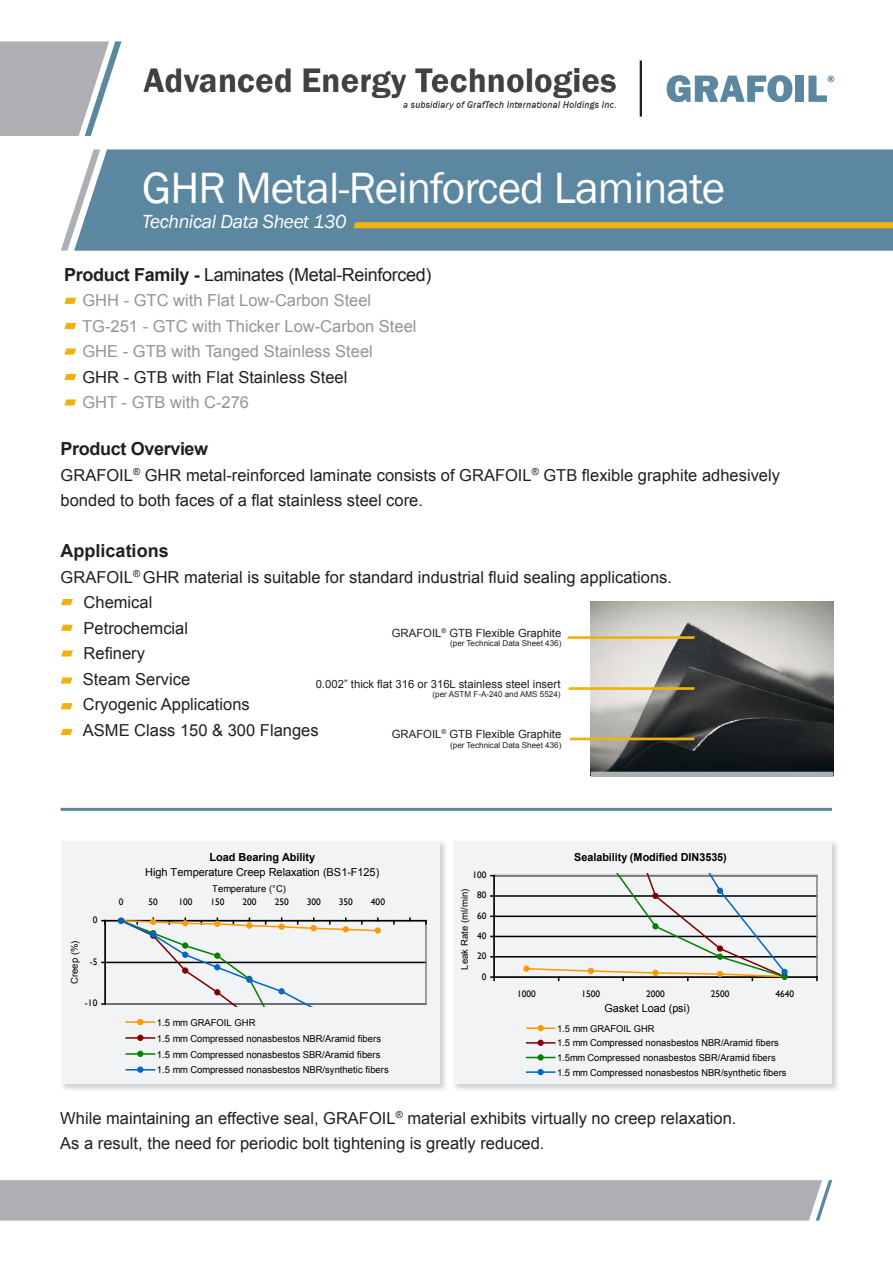
<style>
.page{position:relative;width:893px;height:1263px;background:#fff}
.page>*{position:absolute;margin:0;border:0;box-sizing:border-box;transform-origin:0 0}
.Title_SUB{font:45px "Franklin Gothic";letter-spacing:-.02em;color:#fff}
.Title_SUB-2{font:italic 19.5px "Franklin Gothic";letter-spacing:-.02em;color:#fff}
.copy{font:18px "Arial";letter-spacing:-.02em;color:#231f20}
.copy-2{font:700 18px "Arial";letter-spacing:-.02em;color:#231f20}
.copy-3{font:700 18px "Arial";color:#231f20}
.copy-4{font:16.5px/25.5px "Arial";color:#231f20}
.copy-5{font:16.5px "Arial";color:#939598}
.t1{font:11.25px "Arial";color:#231f20}
.t2{font:11.1px/14.7px "Arial";letter-spacing:-.005em;color:#000;text-align:center}
.t3{font:700 10.95px "Arial";letter-spacing:-.005em;color:#000}
.t4{font:10.95px "Arial";letter-spacing:-.005em;color:#000}
.t5{font:9.6px/15.9px "Arial";letter-spacing:.005em;color:#000}
.t6{font:9.6px "Gill Sans";color:#000}
.t7{font:9.45px/14.7px "Arial";letter-spacing:.005em;color:#000}
.t8{font:9.45px "Gill Sans";color:#000}
.t9{font:9.3px "Arial";letter-spacing:.005em;color:#000}
.t10{font:8.1px "Arial";color:#231f20}
.s1{font-weight:700}
</style>
<div class="page">
<svg style="left:61px;top:210px;width:13px;height:41px"></svg>
<div style="left:74px;top:149px;width:819px;height:102px;background:#5c87a1"></div>
<svg style="left:0;top:41px;width:122px;height:95px"></svg>
<svg style="left:353px;top:222px;width:540px;height:6px;background:#eab015"></svg>
<div style="left:0;top:1180px;width:832px;height:40px;background:#aeafb3"></div>
<hr style="left:61px;top:808px;width:771px;height:3px;background:#5c87a1">
<svg style="left:61px;top:599px;width:12px;height:6px"></svg>
<svg style="left:61px;top:625px;width:12px;height:6px"></svg>
<svg style="left:61px;top:650px;width:12px;height:6px"></svg>
<svg style="left:61px;top:677px;width:11px;height:7px"></svg>
<svg style="left:61px;top:703px;width:11px;height:6px"></svg>
<svg style="left:61px;top:729px;width:12px;height:6px"></svg>
<img style="left:591px;top:602px;width:242px;height:170px">
<div style="left:591px;top:772px;width:242px;height:5px;background:#aeafb3"></div>
<hr style="left:568px;top:636px;width:126px;height:3px;background:#efb211">
<hr style="left:569px;top:687px;width:125px;height:3px;background:#efb211">
<hr style="left:570px;top:738px;width:124px;height:2px;background:#efb211">
<div style="left:60px;top:839px;width:388px;height:253px;background:#231f20;opacity:.2"></div>
<div style="left:61px;top:841px;width:379px;height:243px;background:#f2f3f4"></div>
<div style="left:452px;top:839px;width:388px;height:253px;background:#231f20;opacity:.2"></div>
<div style="left:453px;top:841px;width:379px;height:243px;background:#f2f3f4"></div>
<hr style="left:105px;top:962px;width:321px;height:1px;background:#000">
<hr style="left:425px;top:921px;width:2px;height:83px;background:#808080">
<hr style="left:105px;top:1003px;width:321px;height:2px;background:#808080">
<hr style="left:104px;top:921px;width:2px;height:83px;background:#000">
<hr style="left:105px;top:920px;width:321px;height:1px;background:#000">
<div style="left:375px;top:927px;width:6px;height:7px;border:2px solid #f90;border-radius:50%"></div>
<svg style="left:118px;top:918px;width:262px;height:89px"></svg>
<div style="left:278px;top:988px;width:7px;height:6px;border:2px solid #06c;border-radius:50%"></div>
<hr style="left:126px;top:1021px;width:29px;height:2px;background:#f90">
<svg style="left:137px;top:1019px;width:6px;height:6px"></svg>
<hr style="left:126px;top:1037px;width:29px;height:2px;background:#800000">
<svg style="left:137px;top:1035px;width:6px;height:6px"></svg>
<hr style="left:126px;top:1053px;width:29px;height:2px;background:#008000">
<svg style="left:137px;top:1051px;width:6px;height:6px"></svg>
<svg style="left:126px;top:1067px;width:29px;height:5px"></svg>
<div style="left:137px;top:1066px;width:6px;height:7px;border:2px solid #06c;border-radius:50%"></div>
<hr style="left:494px;top:956px;width:323px;height:1px;background:#000">
<hr style="left:494px;top:936px;width:323px;height:1px;background:#000">
<hr style="left:494px;top:915px;width:323px;height:2px;background:#000">
<hr style="left:494px;top:895px;width:323px;height:2px;background:#000">
<hr style="left:494px;top:875px;width:323px;height:1px;background:#808080">
<hr style="left:816px;top:876px;width:2px;height:101px;background:#808080">
<hr style="left:493px;top:876px;width:2px;height:101px;background:#000">
<hr style="left:494px;top:976px;width:323px;height:2px;background:#000">
<div style="left:523px;top:965px;width:6px;height:7px;border:2px solid #f90;border-radius:50%"></div>
<div style="left:781px;top:973px;width:7px;height:6px;border:2px solid #800000;border-radius:50%"></div>
<div style="left:781px;top:973px;width:7px;height:7px;border:2px solid #008000;border-radius:50%"></div>
<svg style="left:524px;top:873px;width:263px;height:107px"></svg>
<div style="left:781px;top:969px;width:7px;height:6px;border:2px solid #06c;border-radius:50%"></div>
<hr style="left:527px;top:1027px;width:28px;height:2px;background:#f90">
<svg style="left:538px;top:1025px;width:6px;height:6px"></svg>
<svg style="left:527px;top:1040px;width:28px;height:6px"></svg>
<svg style="left:527px;top:1054px;width:28px;height:6px"></svg>
<hr style="left:527px;top:1071px;width:28px;height:2px;background:#06c">
<svg style="left:538px;top:1069px;width:6px;height:6px"></svg>
<svg style="left:64px;top:298px;width:12px;height:6px"></svg>
<svg style="left:64px;top:323px;width:12px;height:6px"></svg>
<svg style="left:64px;top:348px;width:12px;height:7px"></svg>
<svg style="left:64px;top:374px;width:12px;height:6px"></svg>
<svg style="left:64px;top:399px;width:12px;height:7px"></svg>
<svg style="left:667px;top:75px;width:125px;height:27px"></svg>
<div style="left:796px;top:76px;width:8px;height:26px;background:#5c87a1"></div>
<svg style="left:808px;top:76px;width:26px;height:26px"></svg>
<hr style="left:640px;top:61px;width:2px;height:56px;background:#231f20">
<img style="left:143px;top:68px;width:473px;height:42px">
<p class="Title_SUB" style="left:142px;top:160px;width:584px">GHR Metal-Reinforced Laminate</p>
<p class="Title_SUB-2" style="left:142px;top:210px;width:206px">Technical Data Sheet 130</p>
<p class="copy" style="left:64px;top:263px;width:369px"><span class="s1">Product Family -</span> Laminates (Metal-Reinforced)</p>
<p class="copy-5" style="left:82px;top:290px;width:290px">GHH - GTC with Flat Low-Carbon Steel</p>
<p class="copy-5" style="left:82px;top:315px;width:336px">TG-251 - GTC with Thicker Low-Carbon Steel</p>
<p class="copy-5" style="left:82px;top:341px;width:292px">GHE - GTB with Tanged Stainless Steel</p>
<p class="copy-4" style="left:82px;top:364px;width:266px">GHR - GTB with Flat Stainless Steel</p>
<p class="copy-5" style="left:82px;top:392px;width:168px">GHT - GTB with C-276</p>
<p class="copy-2" style="left:61px;top:437px;width:149px">Product Overview</p>
<p class="copy-4" style="left:61px;top:462px;width:721px">GRAFOIL<sup>®</sup> GHR metal-reinforced laminate consists of GRAFOIL<sup>®</sup> GTB flexible graphite adhesively bonded to both faces of a flat stainless steel core.</p>
<p class="copy-3" style="left:61px;top:539px;width:110px">Applications</p>
<p class="copy-4" style="left:61px;top:564px;width:613px">GRAFOIL<sup>®</sup> GHR material is suitable for standard industrial fluid sealing applications.</p>
<p class="copy-4" style="left:84px;top:590px;width:70px">Chemical</p>
<p class="copy-4" style="left:84px;top:615px;width:106px">Petrochemcial</p>
<p class="copy-4" style="left:84px;top:641px;width:63px">Refinery</p>
<p class="copy-4" style="left:83px;top:666px;width:109px">Steam Service</p>
<p class="copy-4" style="left:83px;top:692px;width:168px">Cryogenic Applications</p>
<p class="copy-4" style="left:83px;top:717px;width:237px">ASME Class 150 &amp; 300 Flanges</p>
<p class="t1" style="left:392px;top:625px;width:171px">GRAFOIL<sup>®</sup> GTB Flexible Graphite</p>
<p class="t10" style="left:450px;top:638px;width:113px">(per Technical Data Sheet 436)</p>
<p class="t1" style="left:316px;top:676px;width:246px">0.002” thick flat 316 or 316L stainless steel insert</p>
<p class="t10" style="left:432px;top:689px;width:129px">(per ASTM F-A-240 and AMS 5524)</p>
<p class="t1" style="left:392px;top:727px;width:171px">GRAFOIL<sup>®</sup> GTB Flexible Graphite</p>
<p class="t10" style="left:450px;top:739px;width:113px">(per Technical Data Sheet 436)</p>
<p class="t7" style="left:67px;top:984px;width:45px;rotate:-90deg">Creep (%)</p>
<p class="t6" style="left:93px;top:914px;width:6px">0</p>
<p class="t6" style="left:90px;top:956px;width:9px">-5</p>
<p class="t6" style="left:85px;top:998px;width:14px">-10</p>
<p class="t2" style="left:145px;top:850px;width:236px"><span class="s1">Load Bearing Ability<br></span>High Temperature Creep Relaxation (BS1-F125)</p>
<p class="t5" style="left:212px;top:881px;width:75px">Temperature (°C)</p>
<p class="t6" style="left:119px;top:897px;width:6px">0</p>
<p class="t6" style="left:149px;top:897px;width:11px">50</p>
<p class="t6" style="left:178px;top:897px;width:16px">100</p>
<p class="t6" style="left:210px;top:897px;width:16px">150</p>
<p class="t6" style="left:242px;top:897px;width:16px">200</p>
<p class="t6" style="left:275px;top:897px;width:16px">250</p>
<p class="t6" style="left:307px;top:897px;width:16px">300</p>
<p class="t6" style="left:339px;top:897px;width:16px">350</p>
<p class="t6" style="left:371px;top:897px;width:16px">400</p>
<p class="t5" style="left:157px;top:1014px;width:233px">1.5 mm GRAFOIL GHR<br>1.5 mm Compressed nonasbestos NBR/Aramid fibers 1.5 mm Compressed nonasbestos SBR/Aramid fibers 1.5 mm Compressed nonasbestos NBR/synthetic fibers</p>
<p class="t8" style="left:472px;top:869px;width:15px">100</p>
<p class="t9" style="left:458px;top:969px;width:82px;rotate:-90deg">Leak Rate (ml/min)</p>
<p class="t8" style="left:477px;top:890px;width:11px">80</p>
<p class="t8" style="left:477px;top:910px;width:11px">60</p>
<p class="t8" style="left:477px;top:930px;width:11px">40</p>
<p class="t8" style="left:477px;top:950px;width:11px">20</p>
<p class="t8" style="left:482px;top:971px;width:6px">0</p>
<p class="t3" style="left:574px;top:850px;width:154px">Sealability (Modified DIN3535)</p>
<p class="t8" style="left:517px;top:988px;width:20px">1000</p>
<p class="t8" style="left:582px;top:988px;width:20px">1500</p>
<p class="t8" style="left:646px;top:988px;width:20px">2000</p>
<p class="t8" style="left:711px;top:988px;width:20px">2500</p>
<p class="t8" style="left:775px;top:988px;width:20px">4640</p>
<p class="t4" style="left:605px;top:1001px;width:87px">Gasket Load (psi)</p>
<p class="t7" style="left:557px;top:1021px;width:231px">1.5 mm GRAFOIL GHR<br>1.5 mm Compressed nonasbestos NBR/Aramid fibers 1.5mm Compressed nonasbestos SBR/Aramid fibers 1.5 mm Compressed nonasbestos NBR/synthetic fibers</p>
<p class="copy-4" style="left:60px;top:1105px;width:678px">While maintaining an effective seal, GRAFOIL<sup>®</sup> material exhibits virtually no creep relaxation.</p>
<p class="copy-4" style="left:60px;top:1131px;width:486px">As a result, the need for periodic bolt tightening is greatly reduced.</p>
</div>
